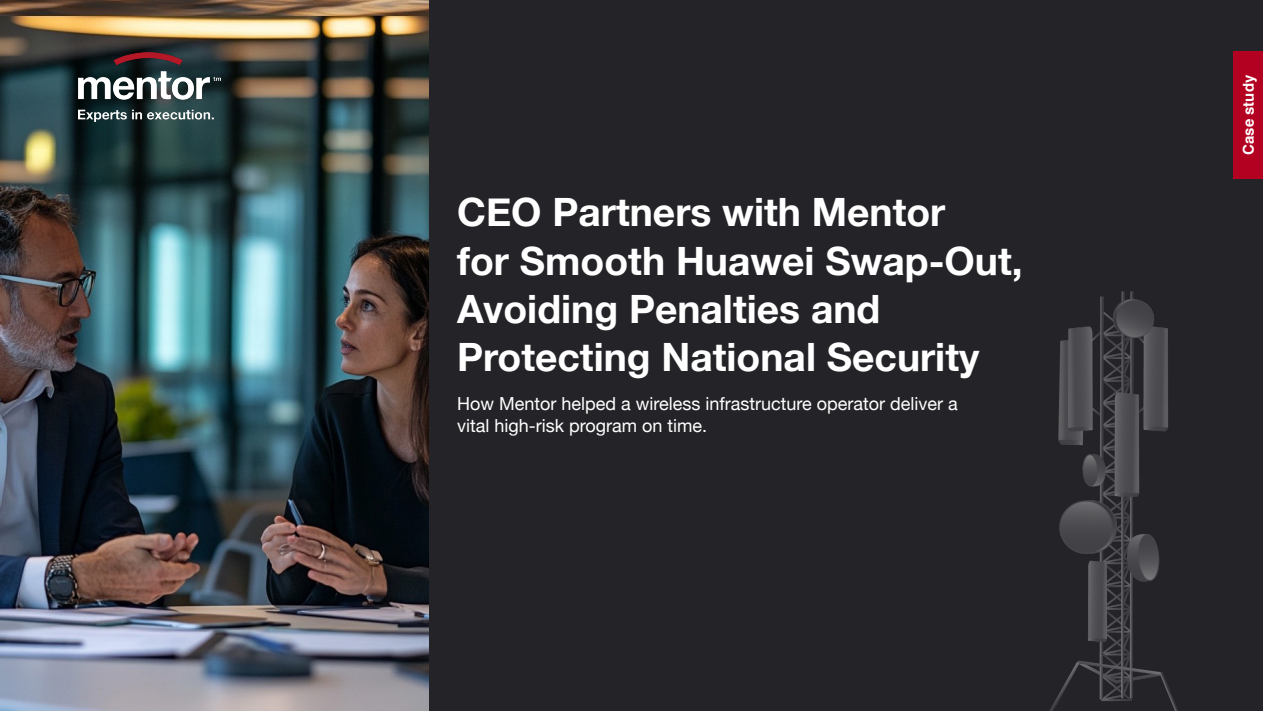
<style>
.page{position:relative;width:1263px;height:711px;background:#fff}
.page>*{position:absolute;margin:0;border:0;box-sizing:border-box;transform-origin:0 0}
.t1{font:700 39px/48px "Helvetica Neue";color:#fff}
.t2{font:18px/21.6px "Helvetica Neue";color:#fff}
.t3{font:700 15px "Helvetica";color:#fff}
</style>
<div class="page">
<img style="left:0;top:0;width:429px;height:710px">
<div style="left:429px;top:0;width:834px;height:710px;background:#242428"></div>
<div style="left:1234px;top:51px;width:29px;height:128px;background:#b30122"></div>
<img style="left:1050px;top:291px;width:128px;height:419px">
<img style="left:78px;top:53px;width:143px;height:69px">
<p class="t1" style="left:457px;top:189px;width:567px">CEO Partners with Mentor<br>for Smooth Huawei Swap-Out,<br>Avoiding Penalties and<br>Protecting National Security</p>
<p class="t2" style="left:457px;top:393px;width:502px">How Mentor helped a wireless infrastructure operator deliver a vital high-risk program on time.</p>
<p class="t3" style="left:1236px;top:155px;width:82px;rotate:-90deg">Case study</p>
</div>
